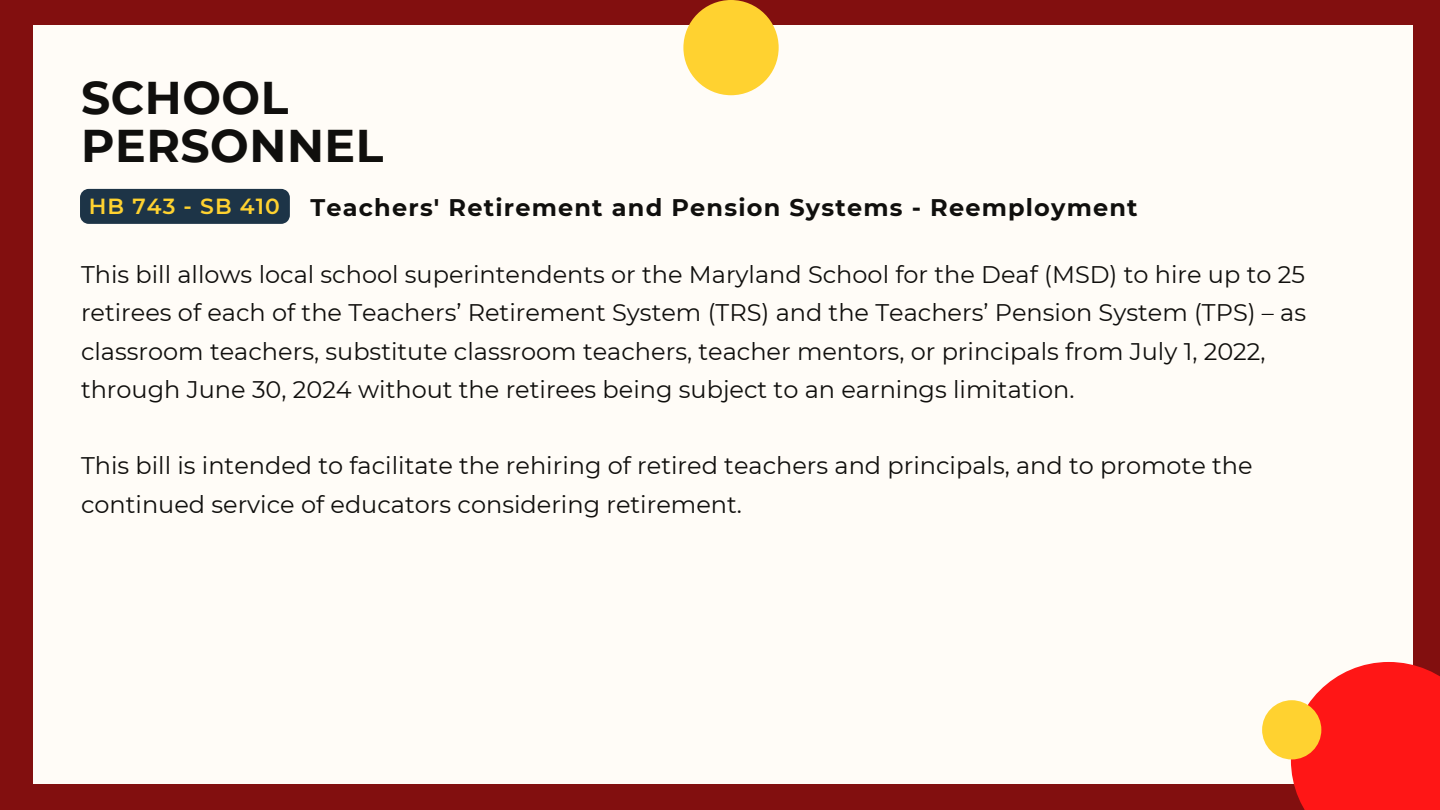
<style>
.page{position:relative;width:1440px;height:810px;background:#820f0f}
.page>*{position:absolute;margin:0;border:0;box-sizing:border-box;transform-origin:0 0}
.t1{font:700 45.8px/48px "Montserrat";letter-spacing:.01em;color:#100f0d}
.t2{font:24px/38.2px "Montserrat";color:#100f0d}
.t3{font:700 24px "Montserrat";letter-spacing:.05em;color:#100f0d}
.t4{font:600 21.8px "Montserrat";letter-spacing:.05em;color:#ffd230}
</style>
<div class="page">
<div style="left:33px;top:26px;width:1380px;height:758px;background:#fffcf7"></div>
<svg style="left:1291px;top:662px;width:149px;height:148px;background:#fc2928"></svg>
<div style="left:80px;top:189px;width:210px;height:35px;background:#1d3447"></div>
<div style="left:683px;top:0;width:96px;height:95px;background:#ffd230;border-radius:50%"></div>
<div style="left:1262px;top:700px;width:59px;height:59px;background:#ffd230;border-radius:50%"></div>
<h1 class="t1" style="left:81px;top:73px;width:304px">SCHOOL<br>PERSONNEL</h1>
<p class="t4" style="left:89px;top:193px;width:193px">HB 743 - SB 410</p>
<p class="t3" style="left:311px;top:193px;width:829px">Teachers' Retirement and Pension Systems - Reemployment</p>
<p class="t2" style="left:81px;top:255px;width:1227px">This bill allows local school superintendents or the Maryland School for the Deaf (MSD) to hire up to 25 retirees of each of the Teachers’ Retirement System (TRS) and the Teachers’ Pension System (TPS) – as classroom teachers, substitute classroom teachers, teacher mentors, or principals from July 1, 2022, through June 30, 2024 without the retirees being subject to an earnings limitation.</p>
<p class="t2" style="left:81px;top:447px;width:1173px">This bill is intended to facilitate the rehiring of retired teachers and principals, and to promote the continued service of educators considering retirement.</p>
</div>
